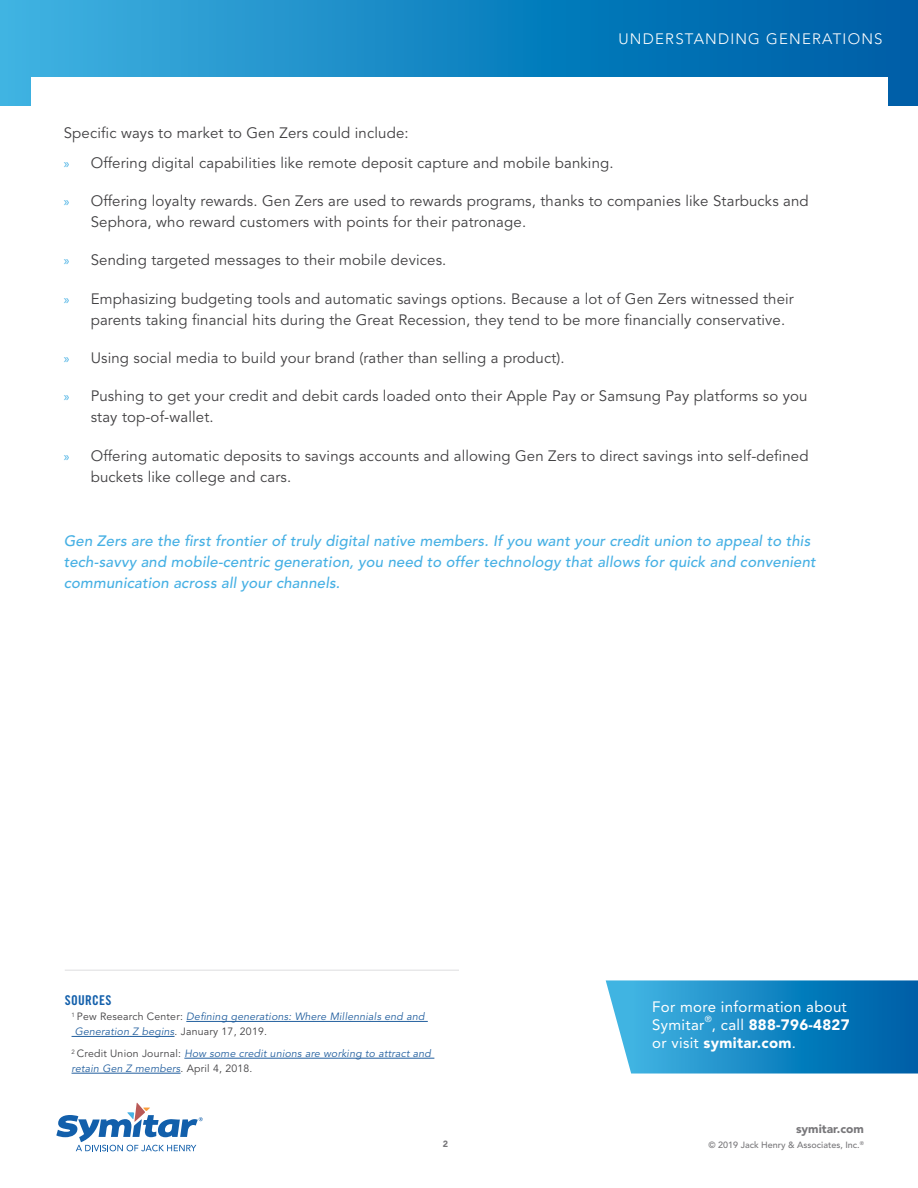
<style>
.page{position:relative;width:918px;height:1188px;background:#fff}
.page>*{position:absolute;margin:0;border:0;box-sizing:border-box;transform-origin:0 0}
.t1{font:15px/21px "Avenir LT Std";letter-spacing:.01em;color:#414042}
.t2{font:italic 500 15px/21px "Avenir LT Std";letter-spacing:.01em;color:#46b0e4}
.t3{font:900 15px/18px "Avenir LT Std";letter-spacing:.02em;color:#fff}
.t4{font:15px/18px "Avenir LT Std";letter-spacing:.02em;color:#fff}
.t5{font:300 15px "Avenir LT Std";letter-spacing:.08em;color:#fff}
.t6{font:13.5px "Trade Gothic LT Std Bd Cn 20";letter-spacing:.02em;color:#125fab}
.t7{font:900 12px "Avenir LT Std";color:#78777a}
.t8{font:italic 10.5px/15px "Avenir LT Std";letter-spacing:.02em;color:#215e9e}
.t9{font:500 9px "Avenir LT Std";color:#78777a}
.t10{font:900 9px "Avenir LT Std";color:#78777a}
.t11{font:8.7px "Avenir LT Std";color:#fff}
.s1{font-family:"Myriad Pro";font-size:13.5px;color:#46b0e4}
.s2{font-style:normal;color:#414042}
.s3{font-weight:400}
</style>
<div class="page">
<svg style="left:56px;top:1102px;width:147px;height:49px"></svg>
<div style="left:0;top:0;width:918px;height:106px;background:linear-gradient(to right,#3bb1e1,#005ba4)"></div>
<div style="left:31px;top:77px;width:856px;height:1003px;background:#fff"></div>
<svg style="left:606px;top:980px;width:312px;height:94px;background:#238dc6"></svg>
<hr style="left:186px;top:1021px;width:242px;height:1px;background:#215e9e">
<hr style="left:72px;top:1036px;width:103px;height:1px;background:#215e9e">
<hr style="left:184px;top:1058px;width:250px;height:1px;background:#215e9e">
<hr style="left:72px;top:1073px;width:109px;height:1px;background:#215e9e">
<hr style="left:65px;top:970px;width:394px;height:1px;background:#78777a">
<p class="t5" style="left:619px;top:30px;width:266px">UNDERSTANDING GENERATIONS</p>
<p class="t1" style="left:64px;top:123px;width:347px">Specific ways to market to Gen Zers could include:</p>
<p class="t1" style="left:64px;top:153px;width:551px"><span class="s1">»</span> Offering digital capabilities like remote deposit capture and mobile banking.</p>
<p class="t1" style="left:91px;top:191px;width:720px;text-indent:-27px"><span class="s1">»</span> Offering loyalty rewards. Gen Zers are used to rewards programs, thanks to companies like Starbucks and<br>Sephora, who reward customers with points for their patronage.</p>
<p class="t1" style="left:64px;top:250px;width:384px"><span class="s1">»</span> Sending targeted messages to their mobile devices.</p>
<p class="t1" style="left:91px;top:288px;width:705px;text-indent:-27px"><span class="s1">»</span> Emphasizing budgeting tools and automatic savings options. Because a lot of Gen Zers witnessed their parents taking financial hits during the Great Recession, they tend to be more financially conservative.</p>
<p class="t1" style="left:64px;top:348px;width:503px"><span class="s1">»</span> Using social media to build your brand (rather than selling a product).</p>
<p class="t1" style="left:91px;top:386px;width:718px;text-indent:-27px"><span class="s1">»</span> Pushing to get your credit and debit cards loaded onto their Apple Pay or Samsung Pay platforms so you stay top-of-wallet.</p>
<p class="t1" style="left:91px;top:445px;width:719px;text-indent:-27px"><span class="s1">»</span> Offering automatic deposits to savings accounts and allowing Gen Zers to direct savings into self-defined buckets like college and cars.</p>
<p class="t2" style="left:64px;top:530px;width:754px">Gen Zers are the first frontier of truly digital native members. If you want your credit union to appeal to this tech-savvy and mobile-centric generation, you need to offer technology that allows for quick and convenient communication across all your channels.</p>
<p class="t6" style="left:65px;top:992px;width:48px">SOURCES</p>
<p class="t8" style="left:72px;top:1010px;width:354px"><sup>1</sup> <span class="s2">Pew Research Center:</span> Defining generations: Where Millennials end and<br>Generation Z begins<span class="s2">. January 17, 2019.</span></p>
<p class="t8" style="left:72px;top:1046px;width:361px"><sup>2</sup> <span class="s2">Credit Union Journal:</span> How some credit unions are working to attract and retain Gen Z members<span class="s2">. April 4, 2018.</span></p>
<p class="t10" style="left:443px;top:1138px;width:7px">2</p>
<p class="t4" style="left:652px;top:998px;width:196px">For more information about<br>Symitar</p>
<p class="t11" style="left:705px;top:1014px;width:8px">®</p>
<p class="t3" style="left:652px;top:1016px;width:199px;text-indent:60px"><span class="s3">, call</span> 888-796-4827 <span class="s3">or visit</span> symitar.com<span class="s3">.</span></p>
<p class="t7" style="left:796px;top:1122px;width:69px">symitar.com</p>
<p class="t9" style="left:709px;top:1140px;width:157px">© 2019 Jack Henry &amp; Associates, Inc.<sup>®</sup></p>
</div>
